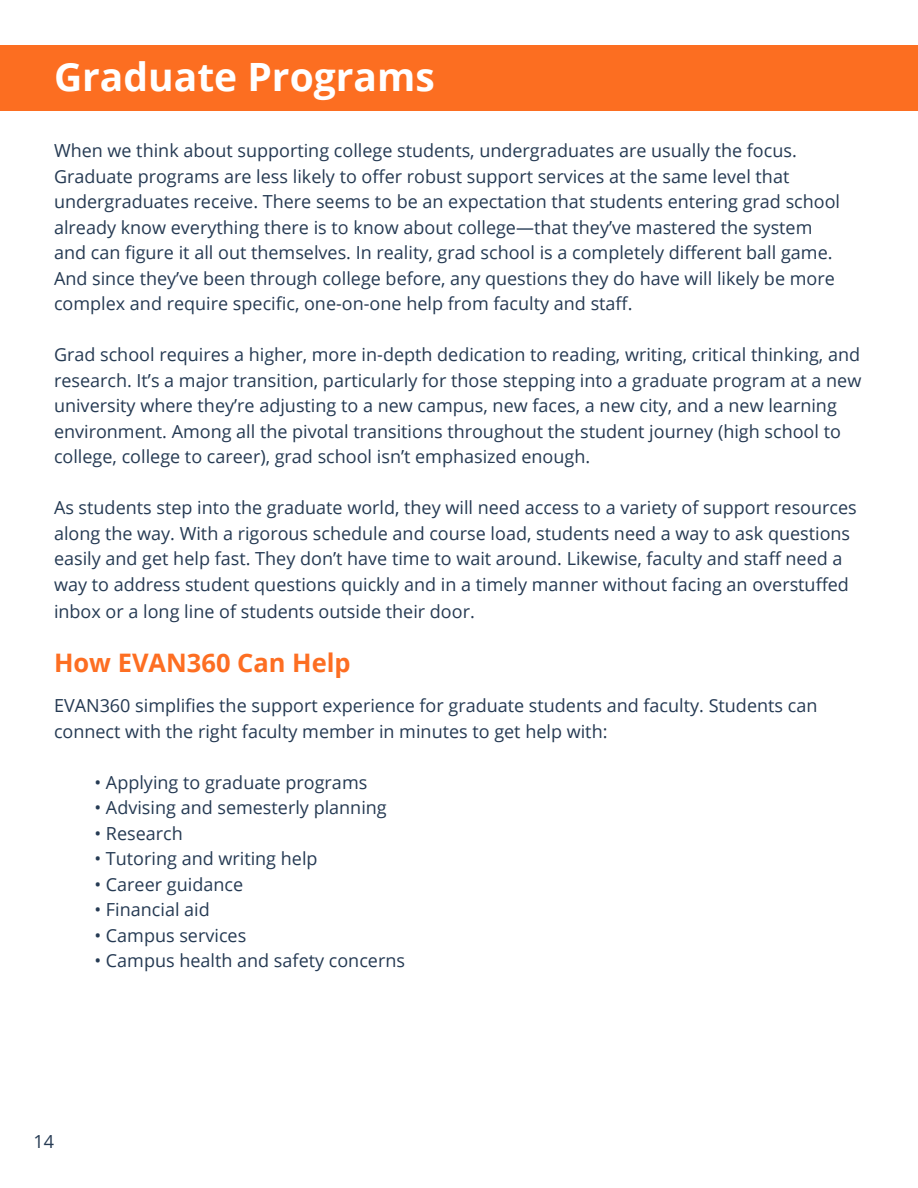
<style>
.page{position:relative;width:918px;height:1188px;background:#fff}
.page>*{position:absolute;margin:0;border:0;box-sizing:border-box;transform-origin:0 0}
.t1{font:700 39px "Open Sans";color:#fff}
.t2{font:700 25.5px "Open Sans";color:#fd6e22}
.t3{font:18px/25.5px "Open Sans";color:#253a53}
</style>
<div class="page">
<div style="left:0;top:45px;width:918px;height:66px;background:#fc6e21"></div>
<p class="t1" style="left:54px;top:50px;width:382px">Graduate Programs</p>
<p class="t3" style="left:54px;top:138px;width:788px">When we think about supporting college students, undergraduates are usually the focus.<br>Graduate programs are less likely to offer robust support services at the same level that undergraduates receive. There seems to be an expectation that students entering grad school already know everything there is to know about college—that they’ve mastered the system and can figure it all out themselves. In reality, grad school is a completely different ball game.<br>And since they’ve been through college before, any questions they do have will likely be more complex and require specific, one-on-one help from faculty and staff.</p>
<p class="t3" style="left:54px;top:342px;width:809px">Grad school requires a higher, more in-depth dedication to reading, writing, critical thinking, and research. It’s a major transition, particularly for those stepping into a graduate program at a new university where they’re adjusting to a new campus, new faces, a new city, and a new learning environment. Among all the pivotal transitions throughout the student journey (high school to college, college to career), grad school isn’t emphasized enough.</p>
<p class="t3" style="left:54px;top:494px;width:804px">As students step into the graduate world, they will need access to a variety of support resources along the way. With a rigorous schedule and course load, students need a way to ask questions easily and get help fast. They don’t have time to wait around. Likewise, faculty and staff need a way to address student questions quickly and in a timely manner without facing an overstuffed inbox or a long line of students outside their door.</p>
<p class="t2" style="left:54px;top:645px;width:298px">How EVAN360 Can Help</p>
<p class="t3" style="left:54px;top:693px;width:765px">EVAN360 simplifies the support experience for graduate students and faculty. Students can connect with the right faculty member in minutes to get help with:</p>
<p class="t3" style="left:94px;top:769px;width:274px">• Applying to graduate programs</p>
<p class="t3" style="left:94px;top:795px;width:294px">• Advising and semesterly planning</p>
<p class="t3" style="left:94px;top:820px;width:90px">• Research</p>
<p class="t3" style="left:94px;top:846px;width:225px">• Tutoring and writing help</p>
<p class="t3" style="left:94px;top:871px;width:150px">• Career guidance</p>
<p class="t3" style="left:94px;top:897px;width:117px">• Financial aid</p>
<p class="t3" style="left:94px;top:922px;width:153px">• Campus services</p>
<p class="t3" style="left:94px;top:948px;width:312px">• Campus health and safety concerns</p>
<p class="t3" style="left:33px;top:1128px;width:22px">1 46</p>
</div>
